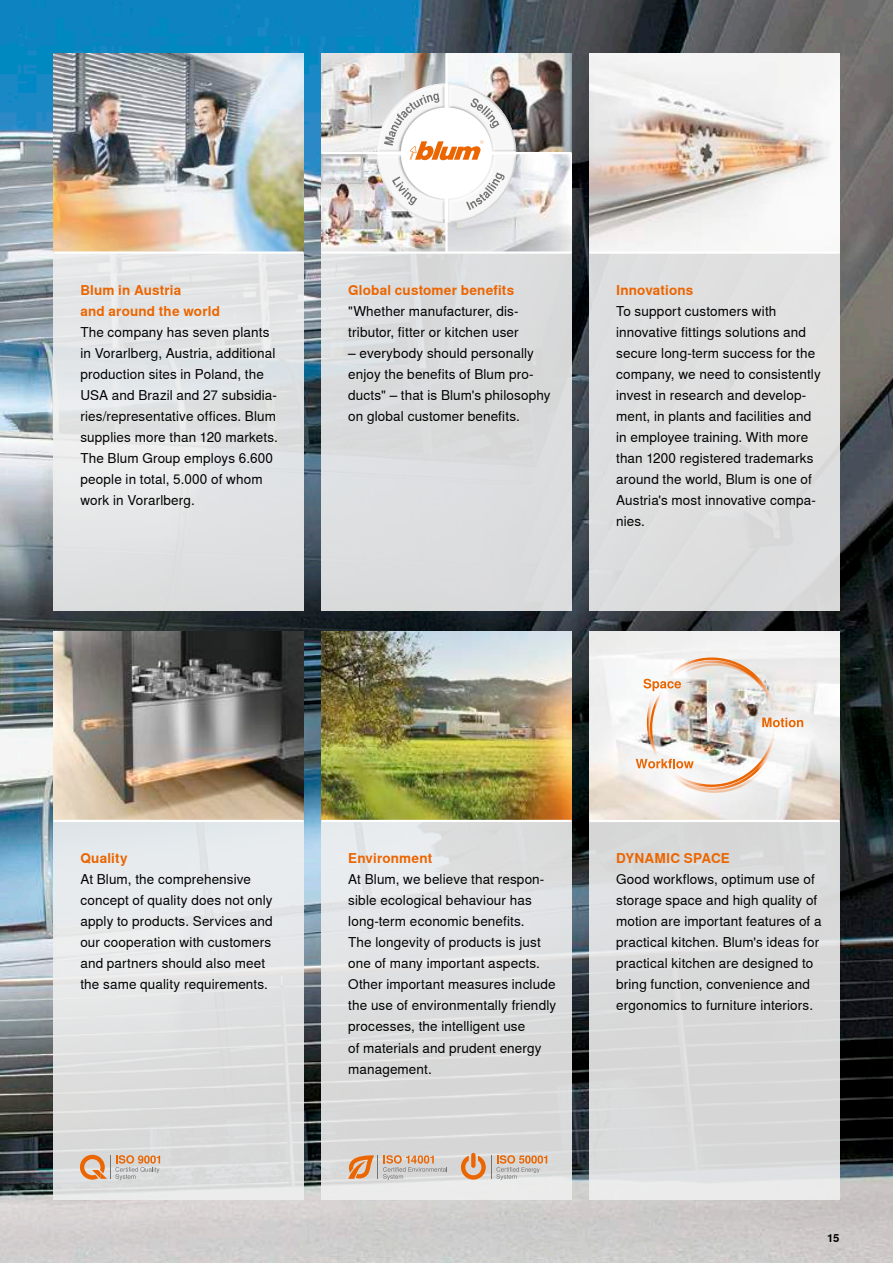
<style>
.page{position:relative;width:893px;height:1263px;background:#fff}
.page>*{position:absolute;margin:0;border:0;box-sizing:border-box;transform-origin:0 0}
.t1{font:13.5px/21px "Nimbus Sans Global";letter-spacing:.01em;color:#000}
.t2{font:700 13.5px/21px "Nimbus Sans Global";letter-spacing:.01em;color:#eb6501}
.t3{font:700 11.25px "Nimbus Sans Global";color:#000}
</style>
<div class="page">
<img style="left:0;top:0;width:893px;height:1263px">
<img style="left:321px;top:54px;width:250px;height:197px">
<hr style="left:490px;top:152px;width:81px;height:2px;background:#fff">
<hr style="left:321px;top:152px;width:81px;height:2px;background:#fff">
<hr style="left:445px;top:198px;width:3px;height:55px;background:#fff">
<hr style="left:445px;top:54px;width:3px;height:55px;background:#fff">
<div style="left:321px;top:253px;width:250px;height:357px;background:#dbdcdd"></div>
<div style="left:589px;top:821px;width:250px;height:379px;background:#d9d9d9"></div>
<div style="left:589px;top:253px;width:250px;height:357px;background:#dededf"></div>
<div style="left:54px;top:253px;width:250px;height:357px;background:#e1e3e5"></div>
<svg style="left:321px;top:822px;width:250px;height:378px;background:#dddedf"></svg>
<div style="left:54px;top:821px;width:250px;height:379px;background:linear-gradient(to right,#e3e5e6,#e0e1e2)"></div>
<img style="left:589px;top:54px;width:250px;height:197px">
<img style="left:54px;top:54px;width:250px;height:197px">
<img style="left:321px;top:631px;width:250px;height:189px">
<svg style="left:348px;top:1155px;width:99px;height:25px;background:#d6bba7"></svg>
<div style="left:471px;top:1153px;width:5px;height:15px;background:#eb6501;border-radius:2px"></div>
<svg style="left:461px;top:1155px;width:86px;height:25px;background:#d8baa3"></svg>
<svg style="left:80px;top:1155px;width:80px;height:25px;background:#d8b9a2"></svg>
<img style="left:54px;top:631px;width:250px;height:189px">
<img style="left:589px;top:631px;width:250px;height:189px">
<img style="left:636px;top:657px;width:167px;height:136px">
<svg style="left:377px;top:83px;width:139px;height:140px"></svg>
<hr style="left:54px;top:251px;width:250px;height:3px;background:#fff">
<hr style="left:589px;top:251px;width:250px;height:3px;background:#fff">
<hr style="left:321px;top:251px;width:250px;height:3px;background:#fff">
<hr style="left:54px;top:820px;width:250px;height:2px;background:#fff">
<hr style="left:321px;top:820px;width:250px;height:2px;background:#fff">
<hr style="left:589px;top:820px;width:250px;height:2px;background:#fff">
<p class="t2" style="left:80px;top:280px;width:141px">Blum in Austria<br>and around the world</p>
<p class="t1" style="left:80px;top:322px;width:199px">The company has seven plants in Vorarlberg, Austria, additional production sites in Poland, the<br>USA and Brazil and 27 subsidia&shy;ries/representative offices. Blum supplies more than 120 markets.<br>The Blum Group employs 6.600 people in total, 5.000 of whom work in Vorarlberg.</p>
<p class="t2" style="left:348px;top:280px;width:167px">Global customer benefits</p>
<p class="t1" style="left:348px;top:301px;width:172px">"Whether manufacturer, dis&shy;tributor, fitter or kitchen user</p>
<p class="t1" style="left:348px;top:343px;width:204px">– everybody should personally enjoy the benefits of Blum pro&shy;ducts" – that is Blum's philosophy on global customer benefits.</p>
<p class="t2" style="left:616px;top:280px;width:79px">Innovations</p>
<p class="t1" style="left:616px;top:301px;width:206px">To support customers with innovative fittings solutions and secure long-term success for the company, we need to consistently invest in research and develop&shy;ment, in plants and facilities and in employee training. With more than 1200 registered trademarks around the world, Blum is one of<br>Austria's most innovative compa&shy;nies.</p>
<p class="t2" style="left:80px;top:848px;width:49px">Quality</p>
<p class="t1" style="left:80px;top:869px;width:194px">At Blum, the comprehensive concept of quality does not only apply to products. Services and our cooperation with customers and partners should also meet the same quality requirements.</p>
<p class="t2" style="left:348px;top:848px;width:85px">Environment</p>
<p class="t1" style="left:348px;top:869px;width:209px">At Blum, we believe that respon&shy;sible ecological behaviour has long-term economic benefits.<br>The longevity of products is just one of many important aspects.<br>Other important measures include the use of environmentally friendly processes, the intelligent use<br>of materials and prudent energy management.</p>
<p class="t2" style="left:616px;top:848px;width:115px">DYNAMIC SPACE</p>
<p class="t1" style="left:616px;top:869px;width:207px">Good workflows, optimum use of storage space and high quality of motion are important features of a practical kitchen. Blum's ideas for practical kitchen are designed to bring function, convenience and ergonomics to furniture interiors.</p>
<p class="t3" style="left:827px;top:1231px;width:14px">15</p>
</div>
